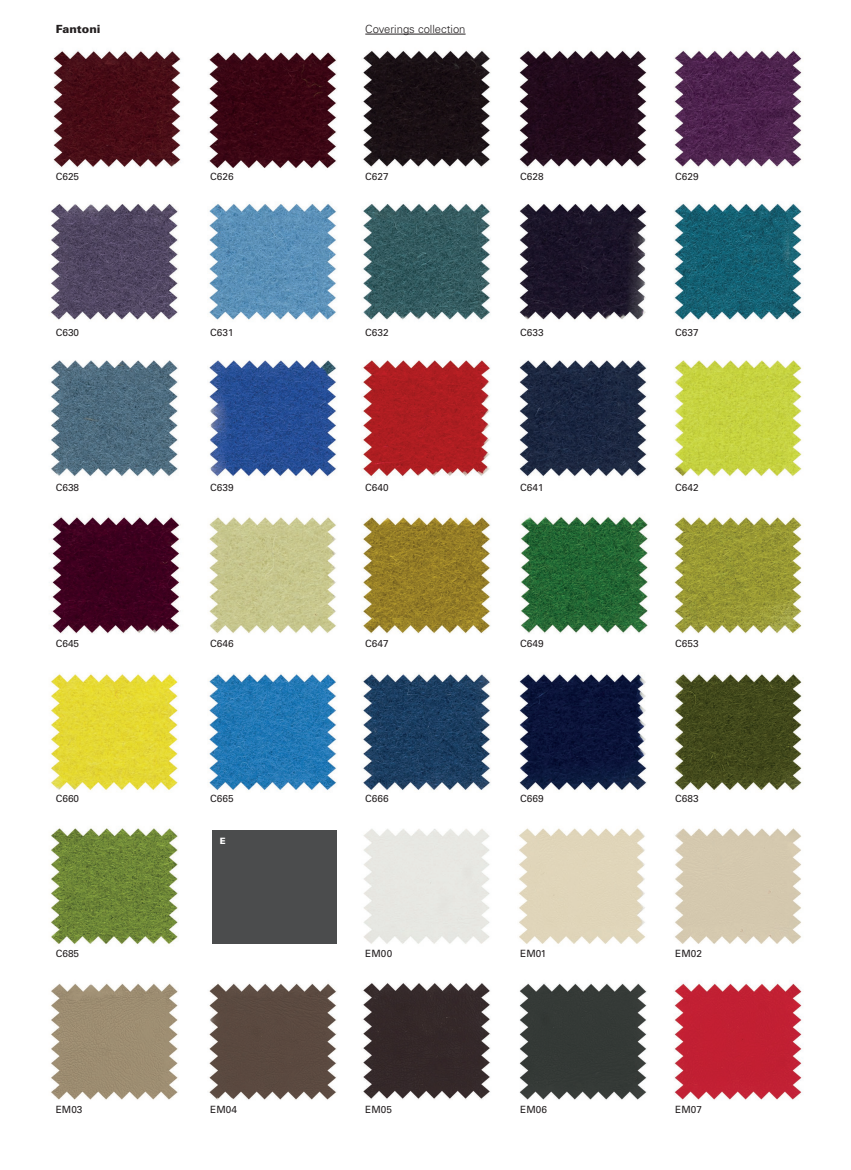
<style>
.page{position:relative;width:851px;height:1170px;background:#fff}
.page>*{position:absolute;margin:0;border:0;box-sizing:border-box;transform-origin:0 0}
.t1{font:300 11.25px "Univers LT Std";color:#231f20}
.t2{font:900 11.25px "Univers LT Std";color:#231f20}
.t3{font:10px "Univers LT Std";color:#231f20}
.t4{font:900 8.75px "Univers LT Std";color:#fff}
</style>
<div class="page">
<img style="left:49px;top:50px;width:754px;height:1050px">
<hr style="left:365px;top:34px;width:100px;height:1px;background:#231f20">
<div style="left:213px;top:830px;width:124px;height:114px;background:#4b4c4d"></div>
<p class="t2" style="left:56px;top:22px;width:46px">Fantoni</p>
<p class="t1" style="left:365px;top:22px;width:102px">Coverings collection</p>
<p class="t3" style="left:56px;top:171px;width:25px">C625</p>
<p class="t3" style="left:365px;top:171px;width:25px">C627</p>
<p class="t3" style="left:520px;top:171px;width:25px">C628</p>
<p class="t3" style="left:675px;top:171px;width:25px">C629</p>
<p class="t3" style="left:210px;top:171px;width:25px">C626</p>
<p class="t3" style="left:56px;top:326px;width:25px">C630</p>
<p class="t3" style="left:210px;top:326px;width:25px">C631</p>
<p class="t3" style="left:365px;top:326px;width:25px">C632</p>
<p class="t3" style="left:520px;top:326px;width:25px">C633</p>
<p class="t3" style="left:675px;top:326px;width:25px">C637</p>
<p class="t3" style="left:56px;top:481px;width:25px">C638</p>
<p class="t3" style="left:210px;top:481px;width:25px">C639</p>
<p class="t3" style="left:365px;top:481px;width:25px">C640</p>
<p class="t3" style="left:520px;top:481px;width:25px">C641</p>
<p class="t3" style="left:675px;top:481px;width:25px">C642</p>
<p class="t3" style="left:56px;top:637px;width:25px">C645</p>
<p class="t3" style="left:210px;top:637px;width:25px">C646</p>
<p class="t3" style="left:365px;top:637px;width:25px">C647</p>
<p class="t3" style="left:520px;top:637px;width:25px">C649</p>
<p class="t3" style="left:675px;top:637px;width:25px">C653</p>
<p class="t3" style="left:56px;top:792px;width:25px">C660</p>
<p class="t3" style="left:210px;top:792px;width:25px">C665</p>
<p class="t3" style="left:365px;top:792px;width:25px">C666</p>
<p class="t3" style="left:520px;top:792px;width:25px">C669</p>
<p class="t4" style="left:220px;top:835px;width:7px">E</p>
<p class="t3" style="left:675px;top:792px;width:25px">C683</p>
<p class="t3" style="left:56px;top:947px;width:25px">C685</p>
<p class="t3" style="left:365px;top:947px;width:29px">EM00</p>
<p class="t3" style="left:520px;top:947px;width:28px">EM01</p>
<p class="t3" style="left:675px;top:947px;width:28px">EM02</p>
<p class="t3" style="left:56px;top:1103px;width:28px">EM03</p>
<p class="t3" style="left:210px;top:1103px;width:28px">EM04</p>
<p class="t3" style="left:365px;top:1103px;width:28px">EM05</p>
<p class="t3" style="left:520px;top:1103px;width:28px">EM06</p>
<p class="t3" style="left:675px;top:1103px;width:28px">EM07</p>
</div>
